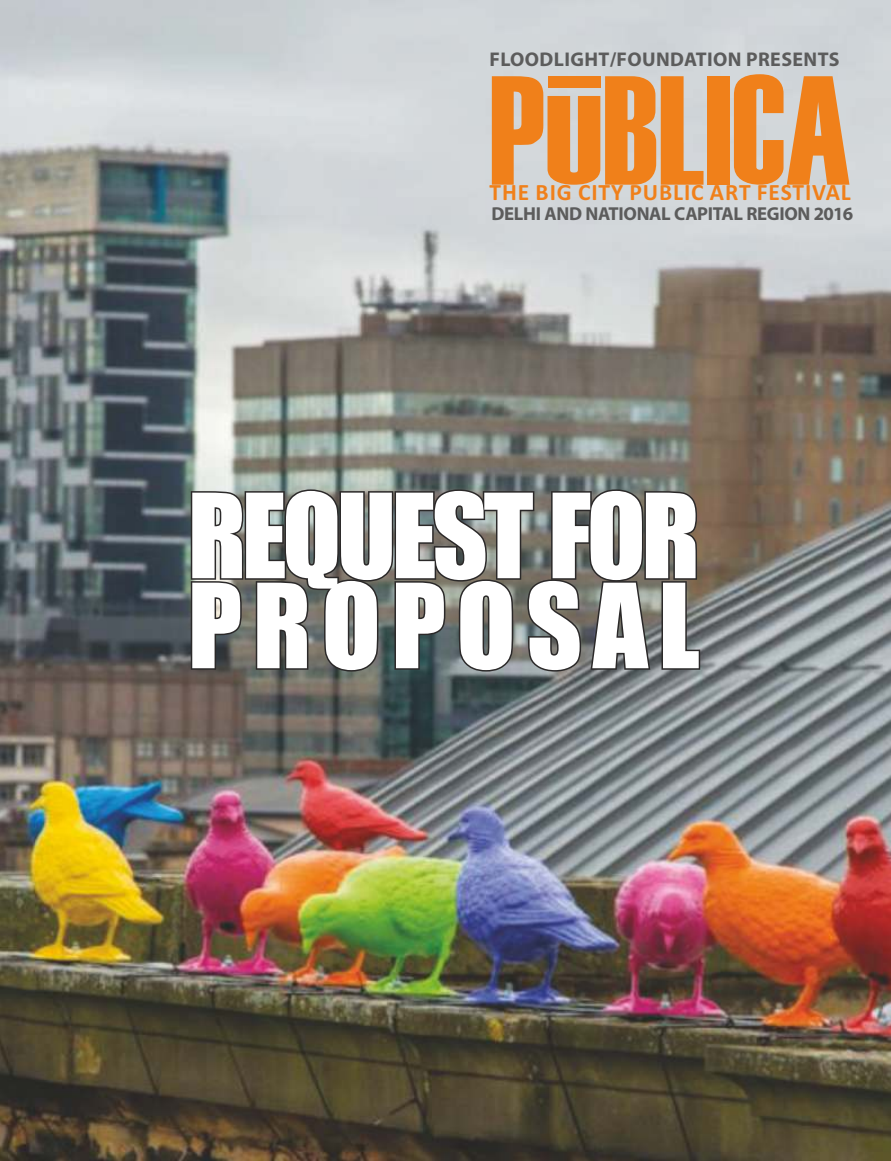
<style>
.page{position:relative;width:891px;height:1161px;background:#fff}
.page>*{position:absolute;margin:0;border:0;box-sizing:border-box;transform-origin:0 0}
.t1{font:108.15px/90px "Impact";letter-spacing:-.04em;color:#fff}
.t2{font:700 23.55px "Calibri";letter-spacing:.04em;color:#f0801a}
.t3{font:700 19.95px "Myriad Pro";letter-spacing:.02em;color:#5c5c5c}
.t4{font:700 18.75px "Myriad Pro";letter-spacing:-.02em;color:#5c5c5c}
</style>
<div class="page">
<img style="left:0;top:0;width:891px;height:1161px">
<svg style="left:492px;top:74px;width:357px;height:111px;background:#e69b56"></svg>
<p class="t3" style="left:489px;top:51px;width:352px">FLOODLIGHT/FOUNDATION PRESENTS</p>
<p class="t2" style="left:490px;top:183px;width:363px">THE BIG CITY PUBLIC ART FESTIVAL</p>
<p class="t4" style="left:491px;top:206px;width:363px">DELHI AND NATIONAL CAPITAL REGION 2016</p>
<h1 class="t1" style="left:188px;top:497px;width:513px">REQUEST FOR<br>PROPOSAL</h1>
</div>
